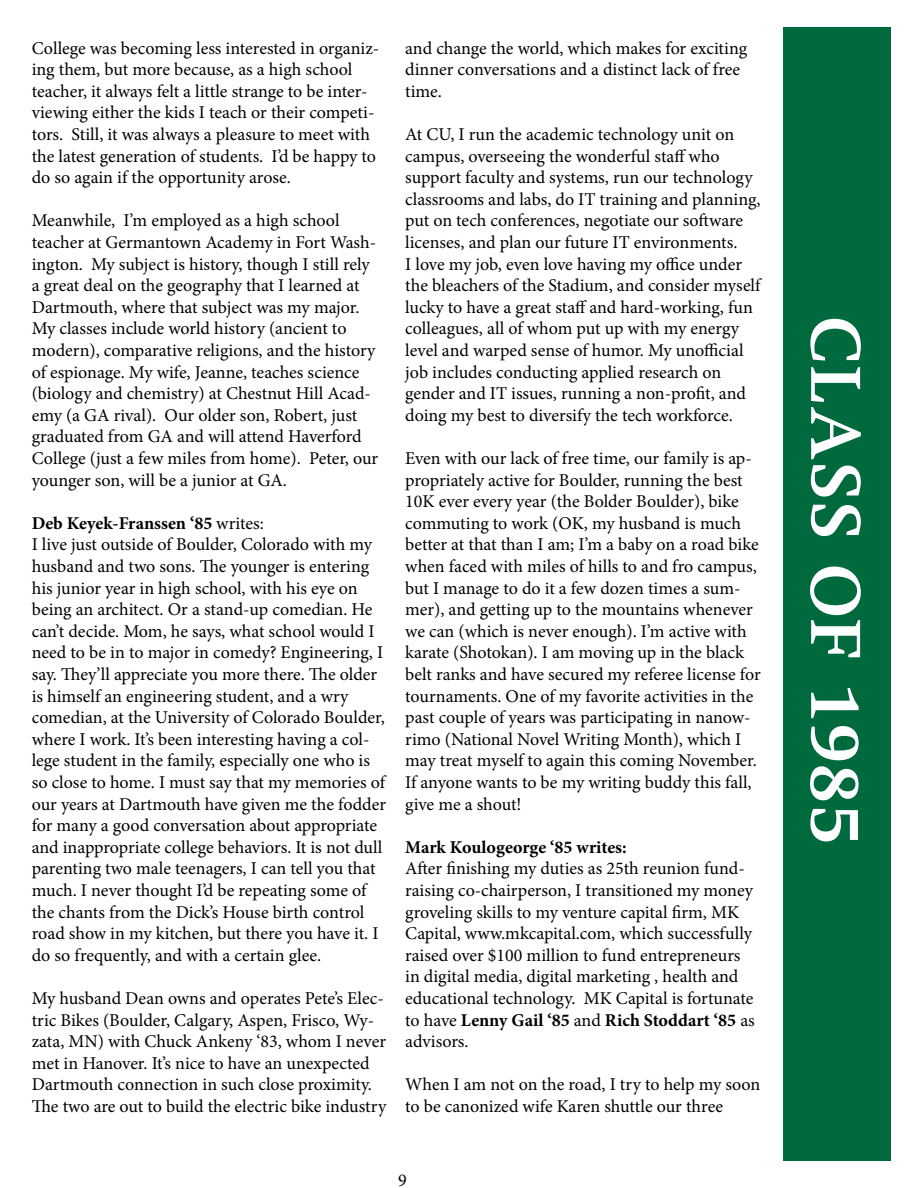
<style>
.page{position:relative;width:918px;height:1188px;background:#fff}
.page>*{position:absolute;margin:0;border:0;box-sizing:border-box;transform-origin:0 0}
.t1{font:700 72px "Swift LT Std";letter-spacing:.03em;color:#fff}
.t2{font:18px/21.6px "Minion Pro";letter-spacing:-.005em;color:#000}
.t3{font:700 18px "Minion Pro";color:#000}
.s1{font-weight:700}
</style>
<div class="page">
<div style="left:783px;top:27px;width:108px;height:1134px;background:#006a3e"></div>
<p class="t2" style="left:32px;top:37px;width:349px">College was becoming less interested in organiz&shy;ing them, but more because, as a high school teacher, it always felt a little strange to be inter&shy;viewing either the kids I teach or their competi&shy;tors. Still, it was always a pleasure to meet with the latest generation of students. I’d be happy to do so again if the opportunity arose.</p>
<p class="t2" style="left:32px;top:210px;width:348px">Meanwhile, I’m employed as a high school teacher at Germantown Academy in Fort Wash&shy;ington. My subject is history, though I still rely a great deal on the geography that I learned at Dartmouth, where that subject was my major.<br>My classes include world history (ancient to modern), comparative religions, and the history of espionage. My wife, Jeanne, teaches science (biology and chemistry) at Chestnut Hill Acad&shy;emy (a GA rival). Our older son, Robert, just graduated from GA and will attend Haverford College (just a few miles from home). Peter, our younger son, will be a junior at GA.</p>
<p class="t2" style="left:32px;top:512px;width:356px"><span class="s1">Deb Keyek-Franssen ‘85</span> writes:<br>I live just outside of Boulder, Colorado with my husband and two sons. The younger is entering his junior year in high school, with his eye on being an architect. Or a stand-up comedian. He can’t decide. Mom, he says, what school would I need to be in to major in comedy? Engineering, I say. They’ll appreciate you more there. The older is himself an engineering student, and a wry comedian, at the University of Colorado Boulder, where I work. It’s been interesting having a col&shy;lege student in the family, especially one who is so close to home. I must say that my memories of our years at Dartmouth have given me the fodder for many a good conversation about appropriate and inappropriate college behaviors. It is not dull parenting two male teenagers, I can tell you that much. I never thought I’d be repeating some of the chants from the Dick’s House birth control road show in my kitchen, but there you have it. I do so frequently, and with a certain glee.</p>
<p class="t2" style="left:32px;top:988px;width:356px">My husband Dean owns and operates Pete’s Elec&shy;tric Bikes (Boulder, Calgary, Aspen, Frisco, Wy&shy;zata, MN) with Chuck Ankeny ‘83, whom I never met in Hanover. It’s nice to have an unexpected Dartmouth connection in such close proximity.<br>The two are out to build the electric bike industry</p>
<p class="t2" style="left:405px;top:37px;width:343px">and change the world, which makes for exciting dinner conversations and a distinct lack of free time.</p>
<p class="t2" style="left:405px;top:124px;width:357px">At CU, I run the academic technology unit on campus, overseeing the wonderful staff who support faculty and systems, run our technology classrooms and labs, do IT training and planning, put on tech conferences, negotiate our software licenses, and plan our future IT environments.<br>I love my job, even love having my office under the bleachers of the Stadium, and consider myself lucky to have a great staff and hard-working, fun colleagues, all of whom put up with my energy level and warped sense of humor. My unofficial job includes conducting applied research on gender and IT issues, running a non-profit, and doing my best to diversify the tech workforce.</p>
<p class="t2" style="left:405px;top:448px;width:357px">Even with our lack of free time, our family is ap&shy;propriately active for Boulder, running the best 10K ever every year (the Bolder Boulder), bike commuting to work (OK, my husband is much better at that than I am; I’m a baby on a road bike when faced with miles of hills to and fro campus, but I manage to do it a few dozen times a sum&shy;mer), and getting up to the mountains whenever we can (which is never enough). I’m active with karate (Shotokan). I am moving up in the black belt ranks and have secured my referee license for tournaments. One of my favorite activities in the past couple of years was participating in nanow&shy;rimo (National Novel Writing Month), which I may treat myself to again this coming November.<br>If anyone wants to be my writing buddy this fall, give me a shout!</p>
<p class="t3" style="left:405px;top:834px;width:223px">Mark Koulogeorge ‘85 writes:</p>
<p class="t2" style="left:405px;top:858px;width:351px">After finishing my duties as 25th reunion fund&shy;raising co-chairperson, I transitioned my money groveling skills to my venture capital firm, MK Capital, www.mkcapital.com, which successfully raised over $100 million to fund entrepreneurs in digital media, digital marketing , health and educational technology. MK Capital is fortunate to have <span class="s1">Lenny Gail ‘85</span> and <span class="s1">Rich Stoddart ‘85</span> as advisors.</p>
<p class="t2" style="left:405px;top:1074px;width:357px">When I am not on the road, I try to help my soon to be canonized wife Karen shuttle our three</p>
<p class="t2" style="left:398px;top:1170px;width:10px">9</p>
<h1 class="t1" style="left:875px;top:316px;width:529px;rotate:90deg">CLASS OF 1985</h1>
</div>
